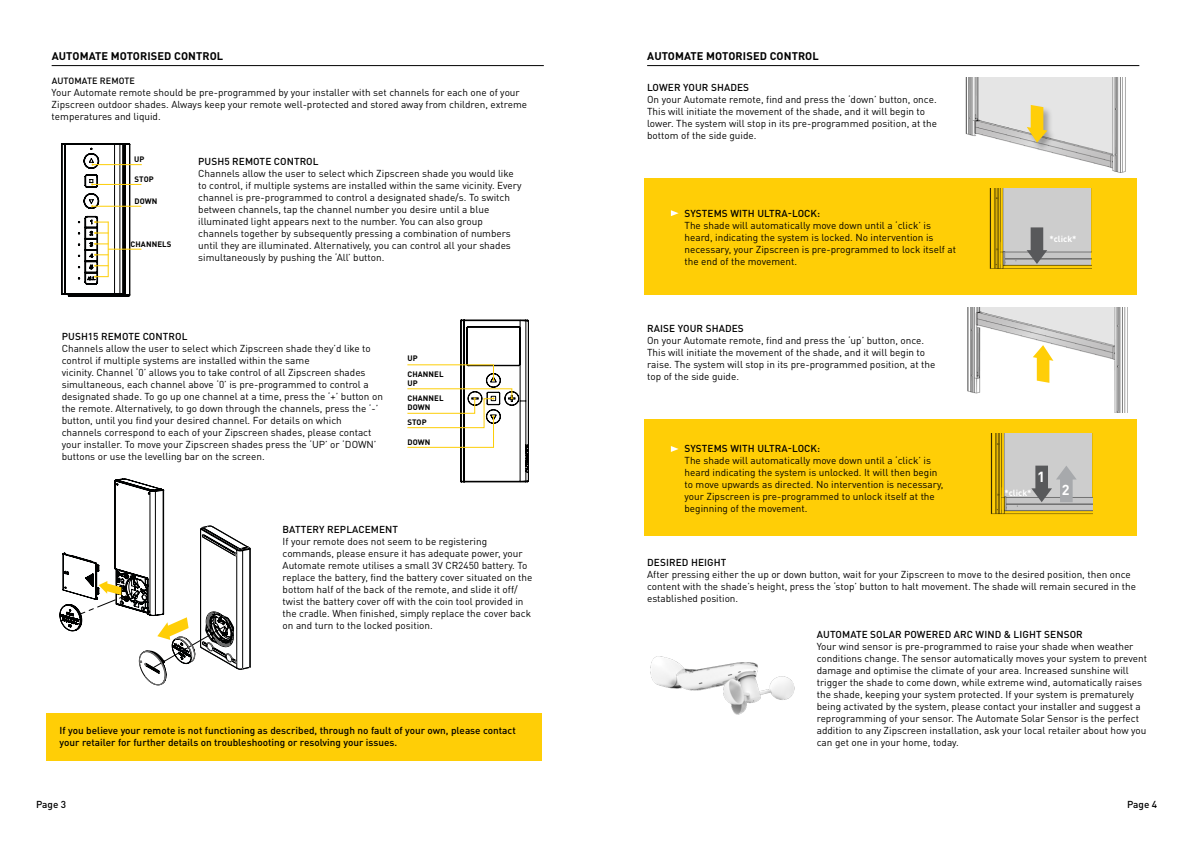
<style>
.page{position:relative;width:1191px;height:842px;background:#fff}
.page>*{position:absolute;margin:0;border:0;box-sizing:border-box;transform-origin:0 0}
.t1{font:700 14.5px "DINOT";color:#fff}
.t2{font:700 14.3px "DINOT";color:#fff}
.t3{font:700 11px "DINOT";letter-spacing:.01em;color:#000}
.t4{font:10px/12px "DINOT";color:#000}
.t5{font:500 10px/12px "DINOT";color:#000}
.t6{font:500 9px "DINOT";letter-spacing:.01em;color:#000}
.t7{font:700 8.8px "DINOT";color:#fff}
.t8{font:700 7.8px/15.6px "DINOT";letter-spacing:.01em;color:#000}
</style>
<div class="page">
<div style="left:644px;top:178px;width:492px;height:116px;background:#ffce06"></div>
<div style="left:644px;top:419px;width:492px;height:117px;background:#ffce06"></div>
<div style="left:47px;top:713px;width:495px;height:48px;background:#ffce06"></div>
<hr style="left:647px;top:65px;width:492px;height:1px;background:#000">
<hr style="left:52px;top:65px;width:492px;height:1px;background:#000">
<svg style="left:407px;top:319px;width:122px;height:164px"></svg>
<img style="left:965px;top:77px;width:161px;height:96px">
<img style="left:967px;top:307px;width:161px;height:105px">
<img style="left:989px;top:188px;width:102px;height:81px">
<img style="left:990px;top:434px;width:102px;height:81px">
<div style="left:1026px;top:105px;width:30px;height:47px;background:#000;opacity:.3"></div>
<svg style="left:1026px;top:105px;width:21px;height:38px"></svg>
<svg style="left:1026px;top:227px;width:21px;height:37px"></svg>
<svg style="left:1031px;top:466px;width:45px;height:36px;background:#a2a3a4"></svg>
<svg style="left:1032px;top:345px;width:21px;height:38px"></svg>
<svg style="left:59px;top:478px;width:192px;height:208px"></svg>
<hr style="left:93px;top:164px;width:49px;height:1px;background:#fdce07">
<svg style="left:671px;top:210px;width:7px;height:6px"></svg>
<svg style="left:671px;top:446px;width:7px;height:6px"></svg>
<hr style="left:92px;top:206px;width:49px;height:1px;background:#fdce07">
<hr style="left:108px;top:249px;width:33px;height:1px;background:#fdce07">
<hr style="left:92px;top:184px;width:49px;height:1px;background:#fdce07">
<svg style="left:61px;top:143px;width:69px;height:154px"></svg>
<hr style="left:108px;top:222px;width:1px;height:55px;background:#fdce07">
<img style="left:650px;top:656px;width:145px;height:59px">
<p class="t3" style="left:52px;top:49px;width:173px">AUTOMATE MOTORISED CONTROL</p>
<p class="t3" style="left:647px;top:49px;width:173px">AUTOMATE MOTORISED CONTROL</p>
<p class="t6" style="left:52px;top:75px;width:85px">AUTOMATE REMOTE</p>
<p class="t4" style="left:52px;top:86px;width:477px">Your Automate remote should be pre-programmed by your installer with set channels for each one of your<br>Zipscreen outdoor shades. Always keep your remote well-protected and stored away from children, extreme temperatures and liquid.</p>
<p class="t5" style="left:647px;top:81px;width:103px">LOWER YOUR SHADES</p>
<p class="t4" style="left:647px;top:93px;width:291px">On your Automate remote, find and press the ‘down’ button, once.<br>This will initiate the movement of the shade, and it will begin to lower. The system will stop in its pre-programmed position, at the bottom of the side guide.</p>
<p class="t8" style="left:134px;top:152px;width:12px">UP</p>
<p class="t8" style="left:135px;top:171px;width:21px">STOP</p>
<p class="t8" style="left:135px;top:193px;width:24px">DOWN</p>
<p class="t8" style="left:130px;top:237px;width:42px">CHANNELS</p>
<p class="t5" style="left:198px;top:155px;width:122px">PUSH5 REMOTE CONTROL</p>
<p class="t4" style="left:198px;top:167px;width:325px">Channels allow the user to select which Zipscreen shade you would like to control, if multiple systems are installed within the same vicinity. Every channel is pre-programmed to control a designated shade/s. To switch between channels, tap the channel number you desire until a blue illuminated light appears next to the number. You can also group channels together by subsequently pressing a combination of numbers until they are illuminated. Alternatively, you can control all your shades simultaneously by pushing the ‘All’ button.</p>
<p class="t5" style="left:62px;top:330px;width:127px">PUSH15 REMOTE CONTROL</p>
<p class="t4" style="left:62px;top:342px;width:323px">Channels allow the user to select which Zipscreen shade they’d like to control if multiple systems are installed within the same<br>vicinity. Channel ‘0’ allows you to take control of all Zipscreen shades simultaneous, each channel above ‘0’ is pre-programmed to control a designated shade. To go up one channel at a time, press the ‘+’ button on the remote. Alternatively, to go down through the channels, press the ‘-’ button, until you find your desired channel. For details on which channels correspond to each of your Zipscreen shades, please contact your installer. To move your Zipscreen shades press the ‘UP’ or ‘DOWN’ buttons or use the levelling bar on the screen.</p>
<p class="t8" style="left:407px;top:350px;width:38px">UP<br>CHANNEL</p>
<p class="t8" style="left:407px;top:375px;width:12px">UP</p>
<p class="t8" style="left:407px;top:414px;width:21px">STOP</p>
<p class="t8" style="left:407px;top:434px;width:24px">DOWN</p>
<p class="t8" style="left:407px;top:393px;width:38px;line-height:9.4px">CHANNEL<br>DOWN</p>
<p class="t5" style="left:684px;top:207px;width:137px">SYSTEMS WITH ULTRA-LOCK:</p>
<p class="t4" style="left:684px;top:219px;width:273px">The shade will automatically move down until a ‘click’ is heard, indicating the system is locked. No intervention is necessary, your Zipscreen is pre-programmed to lock itself at the end of the movement.</p>
<p class="t5" style="left:647px;top:322px;width:98px">RAISE YOUR SHADES</p>
<p class="t4" style="left:647px;top:334px;width:290px">On your Automate remote, find and press the ‘up’ button, once.<br>This will initiate the movement of the shade, and it will begin to raise. The system will stop in its pre-programmed position, at the top of the side guide.</p>
<p class="t5" style="left:684px;top:442px;width:137px">SYSTEMS WITH ULTRA-LOCK:</p>
<p class="t4" style="left:684px;top:454px;width:260px">The shade will automatically move down until a ‘click’ is heard indicating the system is unlocked. It will then begin to move upwards as directed. No intervention is necessary, your Zipscreen is pre-programmed to unlock itself at the beginning of the movement.</p>
<p class="t7" style="left:1049px;top:233px;width:29px">*click*</p>
<h1 class="t1" style="left:1037px;top:467px;width:10px">1</h1>
<p class="t7" style="left:1004px;top:487px;width:29px">*click*</p>
<h2 class="t2" style="left:1062px;top:480px;width:9px">2</h2>
<p class="t5" style="left:283px;top:523px;width:117px">BATTERY REPLACEMENT</p>
<p class="t4" style="left:282px;top:535px;width:251px">If your remote does not seem to be registering commands, please ensure it has adequate power, your Automate remote utilises a small 3V CR2450 battery. To replace the battery, find the battery cover situated on the bottom half of the back of the remote, and slide it off/ twist the battery cover off with the coin tool provided in the cradle. When finished, simply replace the cover back on and turn to the locked position.</p>
<p class="t5" style="left:60px;top:724px;width:457px">If you believe your remote is not functioning as described, through no fault of your own, please contact your retailer for further details on troubleshooting or resolving your issues.</p>
<p class="t5" style="left:647px;top:556px;width:81px">DESIRED HEIGHT</p>
<p class="t4" style="left:647px;top:569px;width:490px">After pressing either the up or down button, wait for your Zipscreen to move to the desired position, then once content with the shade’s height, press the ‘stop’ button to halt movement. The shade will remain secured in the established position.</p>
<p class="t5" style="left:817px;top:628px;width:267px">AUTOMATE SOLAR POWERED ARC WIND &amp; LIGHT SENSOR</p>
<p class="t4" style="left:816px;top:640px;width:332px">Your wind sensor is pre-programmed to raise your shade when weather conditions change. The sensor automatically moves your system to prevent damage and optimise the climate of your area. Increased sunshine will trigger the shade to come down, while extreme wind, automatically raises the shade, keeping your system protected. If your system is prematurely being activated by the system, please contact your installer and suggest a reprogramming of your sensor. The Automate Solar Sensor is the perfect addition to any Zipscreen installation, ask your local retailer about how you can get one in your home, today.</p>
<p class="t5" style="left:36px;top:798px;width:32px">Page 3</p>
<p class="t5" style="left:1127px;top:798px;width:32px">Page 4</p>
</div>
